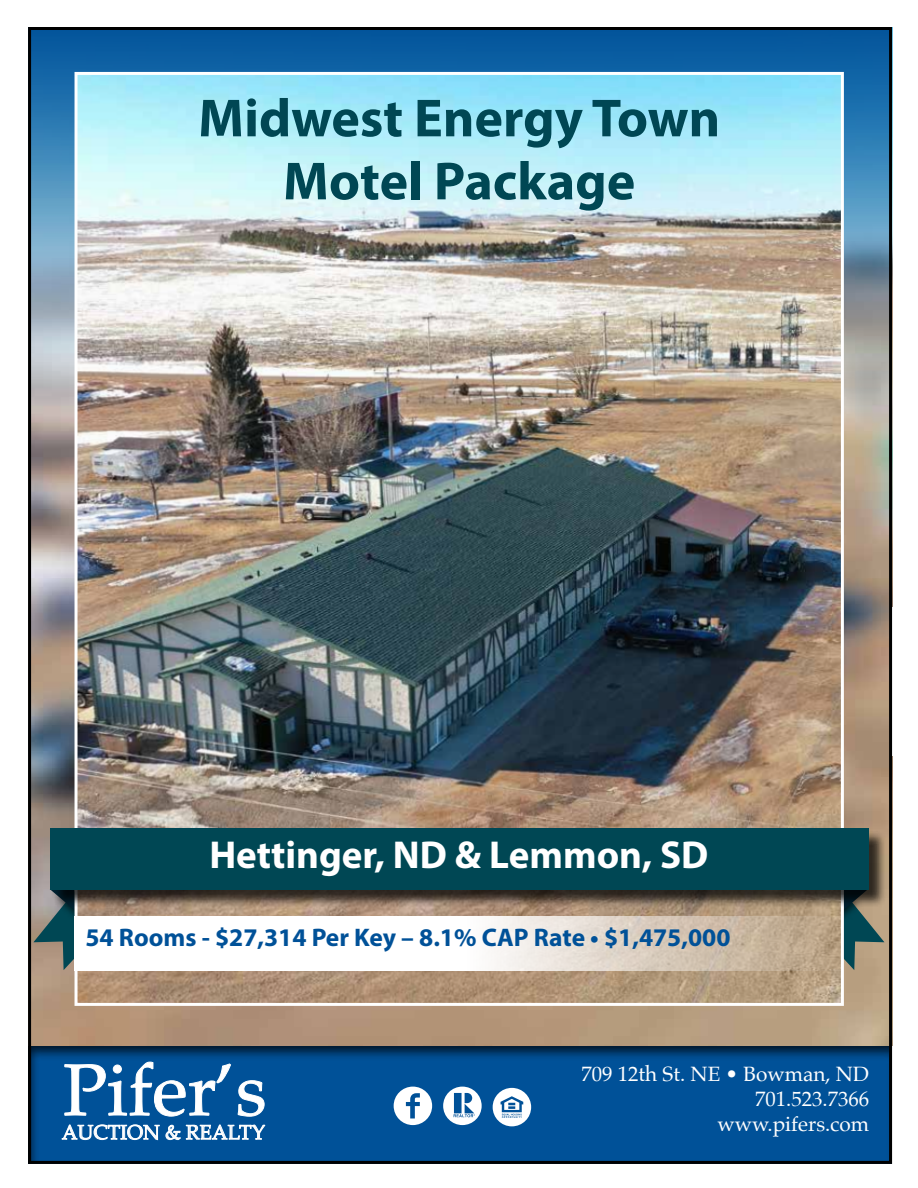
<style>
.page{position:relative;width:918px;height:1188px;background:#fff}
.page>*{position:absolute;margin:0;border:0;box-sizing:border-box;transform-origin:0 0}
.t1{font:73.05px "Palatino Linotype";color:#fff}
.t2{font:700 54px/63px "Myriad Pro";color:#004754;text-align:center}
.t3{font:700 39px "Myriad Pro";color:#fff}
.t4{font:700 25.5px "Myriad Pro";color:#005198}
.t5{font:20.7px/24.9px "Palatino";color:#fff;text-align:right}
.t6{font:20.25px "Palatino Linotype";color:#fff}
</style>
<div class="page">
<div style="left:15px;top:1037px;width:878px;height:128px;background:#000;opacity:.75"></div>
<svg style="left:394px;top:1087px;width:38px;height:38px"></svg>
<svg style="left:443px;top:1087px;width:39px;height:38px"></svg>
<svg style="left:493px;top:1088px;width:38px;height:38px"></svg>
<img style="left:32px;top:448px;width:856px;height:598px">
<svg style="left:844px;top:908px;width:40px;height:62px;background:#65776c"></svg>
<svg style="left:33px;top:889px;width:42px;height:81px;background:#6b7b77"></svg>
<svg style="left:32px;top:31px;width:856px;height:417px;background:#4b84af"></svg>
<img style="left:79px;top:76px;width:761px;height:926px">
<svg style="left:75px;top:916px;width:768px;height:54px"></svg>
<div style="left:52px;top:830px;width:835px;height:78px;background:#000;opacity:.75"></div>
<div style="left:50px;top:828px;width:818px;height:61px;background:#004754"></div>
<h2 class="t2" style="left:198px;top:85px;width:524px">Midwest Energy Town<br>Motel Package</h2>
<h3 class="t3" style="left:209px;top:830px;width:501px">Hettinger, ND &amp; Lemmon, SD</h3>
<p class="t4" style="left:86px;top:921px;width:647px">54 Rooms - $27,314 Per Key – 8.1% CAP Rate • $1,475,000</p>
<h1 class="t1" style="left:63px;top:1038px;width:205px">Pifer’s</h1>
<p class="t6" style="left:62px;top:1118px;width:205px">AUCTION &amp; REALTY</p>
<p class="t5" style="left:581px;top:1062px;width:289px">709 12th St. NE • Bowman, ND<br>701.523.7366</p>
<p class="t5" style="left:718px;top:1112px;width:153px">www.pifers.com</p>
</div>
